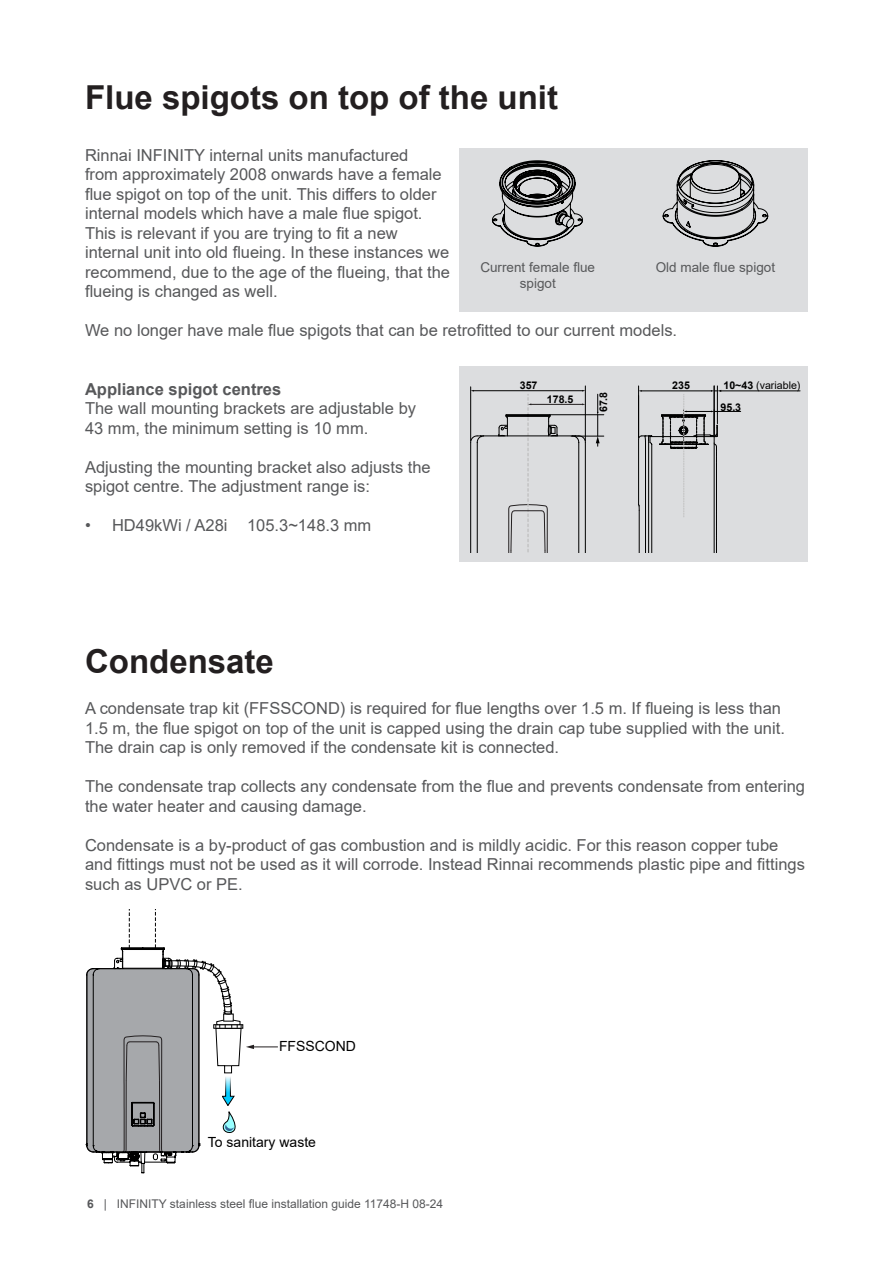
<style>
.page{position:relative;width:893px;height:1263px;background:#fff}
.page>*{position:absolute;margin:0;border:0;box-sizing:border-box;transform-origin:0 0}
.t1{font:700 33px "Arial";color:#231f20}
.t2{font:16.5px/19.5px "Arial";color:#57585a}
.t3{font:700 16.5px "Arial";color:#57585a}
.t4{font:13.95px "Arial";color:#000}
.t5{font:13.5px/16.5px "Arial";color:#57585a;text-align:center}
.t6{font:12px "Arial";color:#57585a}
.t7{font:700 10.65px "Arial";color:#000}
.t8{font:10.65px "Arial";color:#000}
.s1{font-weight:700}
</style>
<div class="page">
<div style="left:459px;top:149px;width:349px;height:163px;background:#dcdddf"></div>
<svg style="left:492px;top:160px;width:91px;height:87px"></svg>
<svg style="left:663px;top:160px;width:105px;height:87px"></svg>
<div style="left:459px;top:366px;width:349px;height:195px;background:#dcdddf"></div>
<hr style="left:641px;top:391px;width:71px;height:1px;background:#000">
<hr style="left:638px;top:386px;width:1px;height:51px;background:#000">
<hr style="left:473px;top:390px;width:110px;height:1px;background:#000">
<hr style="left:470px;top:387px;width:1px;height:54px;background:#000">
<hr style="left:585px;top:386px;width:1px;height:55px;background:#000">
<hr style="left:550px;top:414px;width:54px;height:1px;background:#000">
<hr style="left:720px;top:391px;width:80px;height:1px;background:#000">
<hr style="left:717px;top:386px;width:1px;height:38px;background:#000">
<hr style="left:714px;top:386px;width:1px;height:49px;background:#000">
<hr style="left:477px;top:442px;width:1px;height:111px;background:#000">
<hr style="left:578px;top:442px;width:1px;height:111px;background:#000">
<hr style="left:484px;top:436px;width:88px;height:1px;background:#000">
<hr style="left:470px;top:442px;width:1px;height:111px;background:#000">
<svg style="left:470px;top:435px;width:14px;height:8px"></svg>
<hr style="left:585px;top:442px;width:1px;height:111px;background:#000">
<svg style="left:572px;top:435px;width:14px;height:8px"></svg>
<hr style="left:650px;top:436px;width:64px;height:1px;background:#000">
<hr style="left:651px;top:444px;width:1px;height:109px;background:#000">
<hr style="left:639px;top:510px;width:1px;height:43px;background:#000">
<svg style="left:638px;top:504px;width:2px;height:7px"></svg>
<hr style="left:638px;top:439px;width:1px;height:65px;background:#000">
<hr style="left:645px;top:442px;width:1px;height:111px;background:#000">
<hr style="left:648px;top:442px;width:1px;height:111px;background:#000">
<svg style="left:638px;top:435px;width:15px;height:10px"></svg>
<hr style="left:531px;top:404px;width:52px;height:1px;background:#231f20">
<svg style="left:498px;top:394px;width:60px;height:159px"></svg>
<hr style="left:571px;top:436px;width:33px;height:1px;background:#000">
<svg style="left:596px;top:394px;width:4px;height:52px"></svg>
<svg style="left:659px;top:390px;width:82px;height:163px"></svg>
<svg style="left:86px;top:910px;width:192px;height:263px"></svg>
<p class="t1" style="left:85px;top:74px;width:475px">Flue spigots on top of the unit</p>
<p class="t2" style="left:85px;top:145px;width:358px">Rinnai INFINITY internal units manufactured from approximately 2008 onwards have a female flue spigot on top of the unit. This differs to older internal models which have a male flue spigot.</p>
<p class="t2" style="left:85px;top:223px;width:367px">This is relevant if you are trying to fit a new internal unit into old flueing. In these instances we recommend, due to the age of the flueing, that the flueing is changed as well.</p>
<p class="t2" style="left:85px;top:321px;width:594px">We no longer have male flue spigots that can be retrofitted to our current models.</p>
<p class="t5" style="left:480px;top:258px;width:116px">Current female flue spigot</p>
<p class="t5" style="left:656px;top:258px;width:121px">Old male flue spigot</p>
<p class="t3" style="left:85px;top:377px;width:198px">Appliance spigot centres</p>
<p class="t2" style="left:85px;top:399px;width:333px">The wall mounting brackets are adjustable by<br>43 mm, the minimum setting is 10 mm.</p>
<p class="t2" style="left:85px;top:457px;width:347px">Adjusting the mounting bracket also adjusts the spigot centre. The adjustment range is:</p>
<p class="t2" style="left:85px;top:516px;width:288px">• HD49kWi / A28i 105.3~148.3 mm</p>
<p class="t7" style="left:520px;top:378px;width:19px">357</p>
<p class="t7" style="left:547px;top:391px;width:28px">178.5</p>
<p class="t7" style="left:596px;top:412px;width:22px;rotate:-90deg">67.8</p>
<p class="t7" style="left:672px;top:378px;width:19px">235</p>
<p class="t8" style="left:723px;top:378px;width:79px"><span class="s1">10~43</span> (variable)</p>
<p class="t7" style="left:720px;top:399px;width:22px">95.3</p>
<p class="t1" style="left:85px;top:638px;width:190px">Condensate</p>
<p class="t2" style="left:85px;top:699px;width:701px">A condensate trap kit (FFSSCOND) is required for flue lengths over 1.5 m. If flueing is less than<br>1.5 m, the flue spigot on top of the unit is capped using the drain cap tube supplied with the unit.<br>The drain cap is only removed if the condensate kit is connected.</p>
<p class="t2" style="left:85px;top:777px;width:721px">The condensate trap collects any condensate from the flue and prevents condensate from entering the water heater and causing damage.</p>
<p class="t2" style="left:85px;top:835px;width:721px">Condensate is a by-product of gas combustion and is mildly acidic. For this reason copper tube and fittings must not be used as it will corrode. Instead Rinnai recommends plastic pipe and fittings such as UPVC or PE.</p>
<p class="t4" style="left:279px;top:1036px;width:78px">FFSSCOND</p>
<p class="t4" style="left:208px;top:1132px;width:110px">To sanitary waste</p>
<p class="t6" style="left:87px;top:1195px;width:358px"><span class="s1">6</span> | INFINITY stainless steel flue installation guide 11748-H 08-24</p>
</div>
